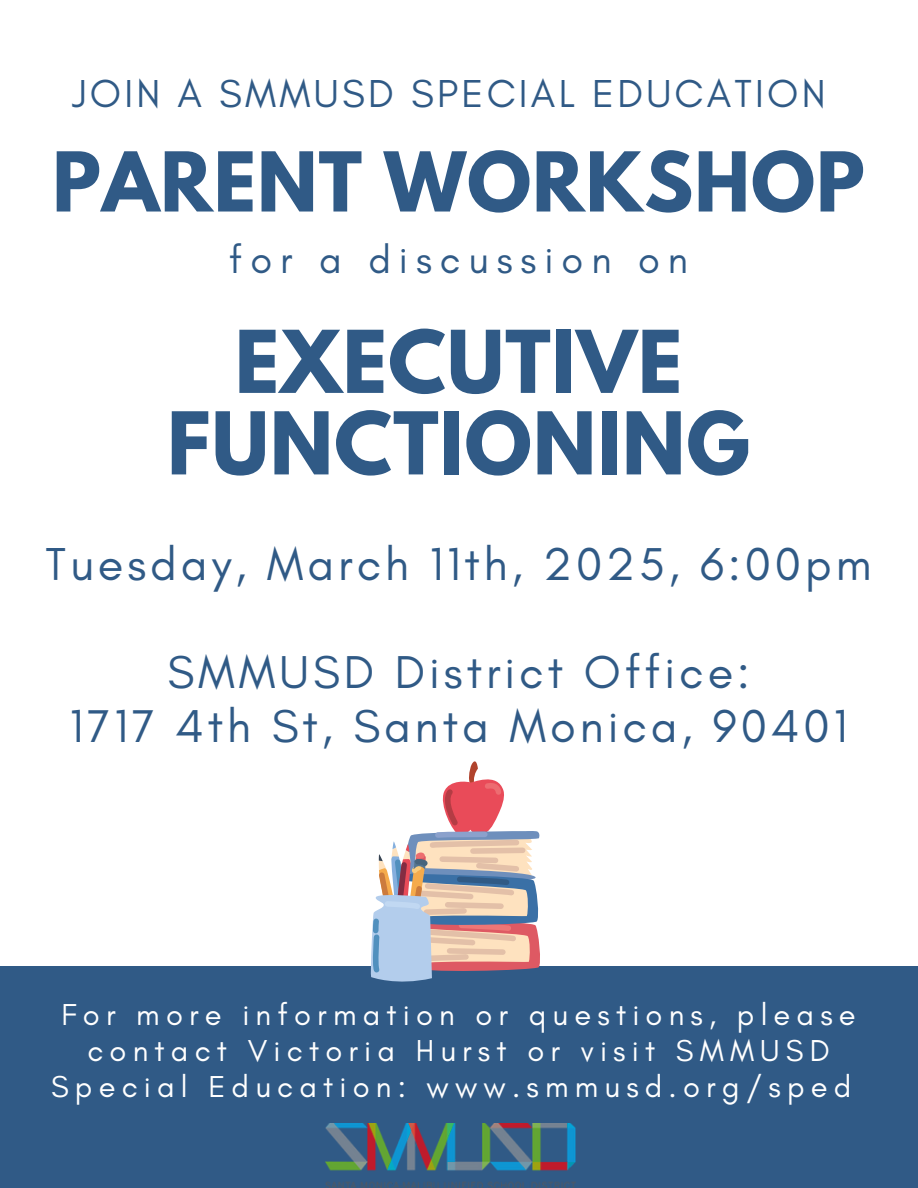
<style>
.page{position:relative;width:918px;height:1188px;background:#fff}
.page>*{position:absolute;margin:0;border:0;box-sizing:border-box;transform-origin:0 0}
.t1{font:700 76.65px/81.4px "League Spartan";letter-spacing:.015em;color:#305a86;text-align:center}
.t2{font:700 73.05px "League Spartan";letter-spacing:.015em;color:#305a86}
.t3{font:46.95px/54px "Glacial Indifference";letter-spacing:.085em;color:#305a86;text-align:center}
.t4{font:39.75px "Glacial Indifference";letter-spacing:.08em;color:#305a86}
.t5{font:39.75px "Glacial Indifference";letter-spacing:.2em;color:#305a86}
.t6{font:30.9px/36px "Glacial Indifference";letter-spacing:.2em;color:#fff;text-align:center}
</style>
<div class="page">
<div style="left:0;top:967px;width:918px;height:221px;background:#305a86"></div>
<svg style="left:370px;top:761px;width:172px;height:221px"></svg>
<img style="left:325px;top:1123px;width:250px;height:64px">
<h1 class="t4" style="left:72px;top:69px;width:755px">JOIN A SMMUSD SPECIAL EDUCATION</h1>
<h3 class="t2" style="left:52px;top:146px;width:814px">PARENT WORKSHOP</h3>
<h4 class="t5" style="left:229px;top:235px;width:461px">for a discussion on</h4>
<h2 class="t1" style="left:167px;top:331px;width:584px">EXECUTIVE<br>FUNCTIONING</h2>
<h2 class="t3" style="left:45px;top:537px;width:828px">Tuesday, March 11th, 2025, 6:00pm</h2>
<p class="t3" style="left:70px;top:645px;width:779px">SMMUSD District Office:<br>1717 4th St, Santa Monica, 90401</p>
<h1 class="t6" style="left:51px;top:996px;width:806px">For more information or questions, please contact Victoria Hurst or visit SMMUSD<br>Special Education: www.smmusd.org/sped</h1>
</div>
